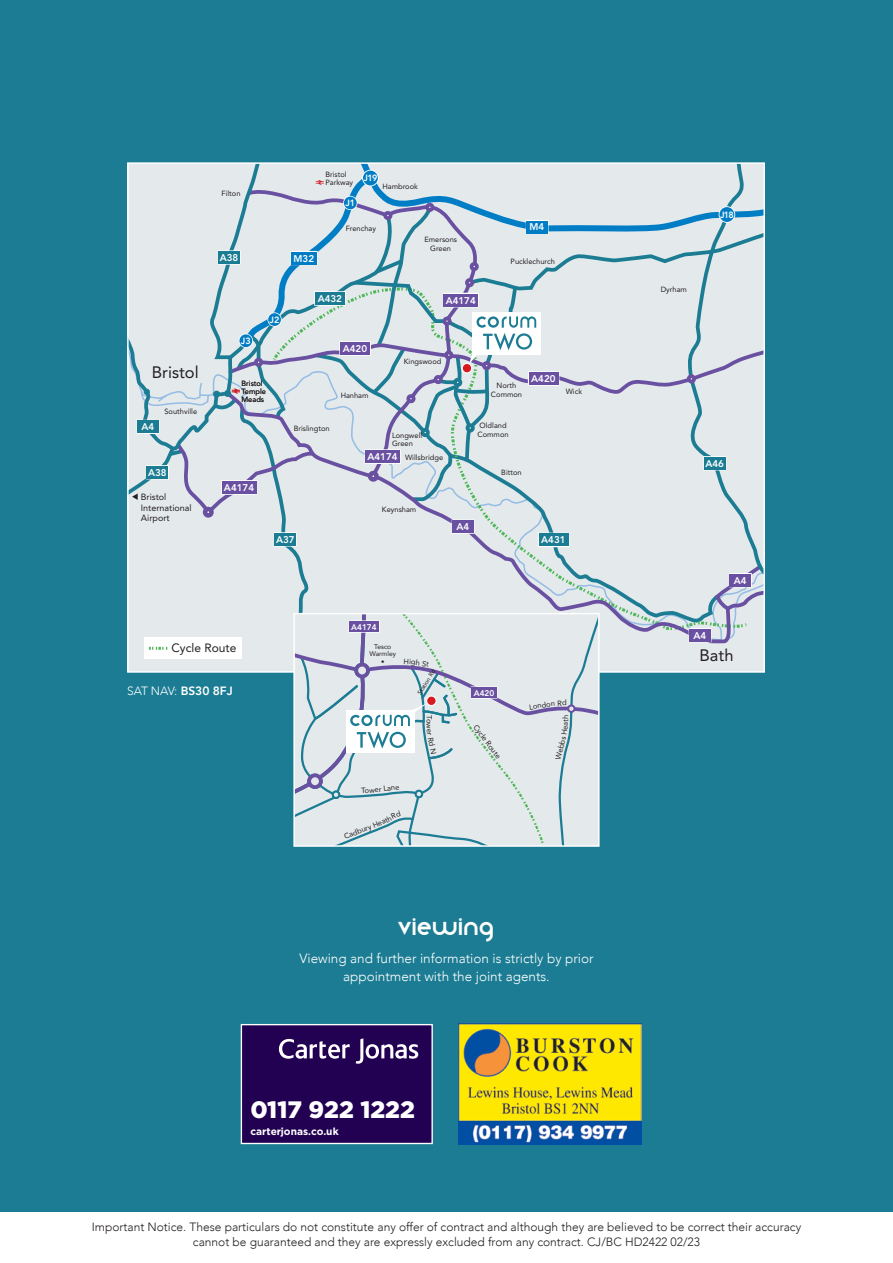
<style>
.page{position:relative;width:893px;height:1263px;background:#fff}
.page>*{position:absolute;margin:0;border:0;box-sizing:border-box;transform-origin:0 0}
.t1{font:900 23.7px "Gotham";color:#fff}
.t2{font:16.5px "Avenir";color:#231f20}
.t3{font:15px "Smooth Circulars";letter-spacing:.025em;color:#fff}
.t4{font:300 13.5px/18.8px "Avenir";color:#fff;text-align:center}
.t5{font:300 12px/15px "Avenir";color:#231f20;text-align:center}
.t6{font:300 12px "Avenir";letter-spacing:-.03em;color:#fff}
.t7{font:12px "Avenir";color:#231f20}
.t8{font:700 10.2px "Gotham";color:#fff}
.t9{font:800 9.75px "Avenir";color:#fff}
.t10{font:9px/10.5px "Avenir";color:#231f20}
.t11{font:800 9px "Avenir";letter-spacing:-.075em;color:#fff}
.t12{font:800 8.25px "Avenir";color:#fff}
.t13{font:7.5px/8.2px "Avenir";color:#231f20}
.t14{font:6.75px/7.5px "Avenir";color:#231f20;text-align:center}
.t15{font:6px "Avenir";color:#231f20}
.s1{font-weight:800}
</style>
<div class="page">
<div style="left:0;top:0;width:893px;height:1212px;background:#1b7c93"></div>
<div style="left:241px;top:1025px;width:191px;height:118px;background:#230152"></div>
<div style="left:241px;top:1024px;width:192px;height:120px;border:1px solid #fff"></div>
<svg style="left:356px;top:1038px;width:62px;height:26px"></svg>
<svg style="left:279px;top:1039px;width:71px;height:20px"></svg>
<img style="left:458px;top:1024px;width:184px;height:120px">
<svg style="left:128px;top:163px;width:636px;height:683px"></svg>
<h2 class="t2" style="left:152px;top:363px;width:48px">Bristol</h2>
<h3 class="t9" style="left:141px;top:421px;width:14px">A4</h3>
<p class="t13" style="left:164px;top:407px;width:34px">Southville</p>
<h3 class="t9" style="left:148px;top:467px;width:20px">A38</h3>
<p class="t10" style="left:141px;top:492px;width:52px">Bristol<br>International<br>Airport</p>
<p class="t13" style="left:221px;top:189px;width:21px">Filton</p>
<h3 class="t9" style="left:220px;top:252px;width:20px">A38</h3>
<p class="t11" style="left:241px;top:336px;width:11px">J3</p>
<p class="t11" style="left:270px;top:314px;width:11px">J2</p>
<p class="t13" style="left:241px;top:379px;width:26px">Bristol<br>Temple<br>Meads</p>
<h3 class="t9" style="left:224px;top:482px;width:32px">A4174</h3>
<p class="t13" style="left:325px;top:170px;width:29px">Bristol<br>Parkway</p>
<p class="t11" style="left:345px;top:198px;width:11px">J1</p>
<p class="t11" style="left:364px;top:173px;width:15px">J19</p>
<p class="t13" style="left:382px;top:182px;width:37px">Hambrook</p>
<h3 class="t9" style="left:294px;top:252px;width:22px">M32</h3>
<p class="t13" style="left:346px;top:225px;width:32px">Frenchay</p>
<h3 class="t9" style="left:318px;top:293px;width:26px">A432</h3>
<p class="t13" style="left:424px;top:235px;width:34px;line-height:9px;text-align:center">Emersons<br>Green</p>
<h3 class="t9" style="left:446px;top:294px;width:32px">A4174</h3>
<h3 class="t9" style="left:530px;top:221px;width:16px">M4</h3>
<p class="t13" style="left:511px;top:258px;width:46px">Pucklechurch</p>
<h3 class="t9" style="left:343px;top:343px;width:26px">A420</h3>
<p class="t13" style="left:341px;top:392px;width:29px">Hanham</p>
<p class="t13" style="left:404px;top:357px;width:39px">Kingswood</p>
<h3 class="t9" style="left:531px;top:373px;width:26px">A420</h3>
<p class="t13" style="left:491px;top:381px;width:33px;line-height:9px;text-align:center">North<br>Common</p>
<p class="t13" style="left:566px;top:387px;width:18px">Wick</p>
<p class="t13" style="left:294px;top:424px;width:37px">Brislington</p>
<p class="t13" style="left:392px;top:431px;width:32px">Longwell<br>Green</p>
<h3 class="t9" style="left:367px;top:451px;width:32px">A4174</h3>
<p class="t13" style="left:405px;top:453px;width:40px">Willsbridge</p>
<p class="t13" style="left:382px;top:505px;width:36px">Keynsham</p>
<p class="t13" style="left:477px;top:421px;width:33px;line-height:9px">Oldland<br>Common</p>
<p class="t13" style="left:501px;top:468px;width:22px">Bitton</p>
<h3 class="t9" style="left:456px;top:521px;width:14px">A4</h3>
<h3 class="t9" style="left:276px;top:534px;width:20px">A37</h3>
<h3 class="t9" style="left:541px;top:534px;width:26px">A431</h3>
<p class="t12" style="left:351px;top:622px;width:27px">A4174</p>
<h3 class="t7" style="left:171px;top:641px;width:66px">Cycle Route</h3>
<h3 class="t6" style="left:127px;top:684px;width:107px">SAT NAV: <span class="s1">BS30 8FJ</span></h3>
<p class="t14" style="left:369px;top:642px;width:28px">Tesco<br>Warmley •</p>
<p class="t15" style="left:415px;top:691px;width:30px;rotate:-58deg">Station Rd</p>
<p class="t13" style="left:360px;top:826px;width:19px;rotate:-21deg">ury H</p>
<p class="t13" style="left:343px;top:833px;width:20px;rotate:-22deg">Cadb</p>
<p class="t12" style="left:474px;top:688px;width:22px">A420</p>
<p class="t13" style="left:493px;top:742px;width:17px;rotate:52deg">oute</p>
<p class="t13" style="left:562px;top:698px;width:6px">d</p>
<h3 class="t3" style="left:398px;top:921px;width:98px">VIEWING</h3>
<h3 class="t4" style="left:299px;top:949px;width:296px">Viewing and further information is strictly by prior appointment with the joint agents.</h3>
<h1 class="t1" style="left:250px;top:1093px;width:166px">0117 922 1222</h1>
<h3 class="t8" style="left:250px;top:1124px;width:90px">carterjonas.co.uk</h3>
<p class="t13" style="left:661px;top:286px;width:28px">Dyrham</p>
<p class="t11" style="left:720px;top:209px;width:15px">J18</p>
<h3 class="t9" style="left:705px;top:458px;width:20px">A46</h3>
<h3 class="t9" style="left:734px;top:574px;width:14px">A4</h3>
<h3 class="t9" style="left:693px;top:629px;width:14px">A4</h3>
<h2 class="t2" style="left:700px;top:646px;width:35px">Bath</h2>
<h3 class="t5" style="left:92px;top:1219px;width:711px">Important Notice. These particulars do not constitute any offer of contract and although they are believed to be correct their accuracy cannot be guaranteed and they are expressly excluded from any contract. CJ/BC HD2422 02/23</h3>
</div>
